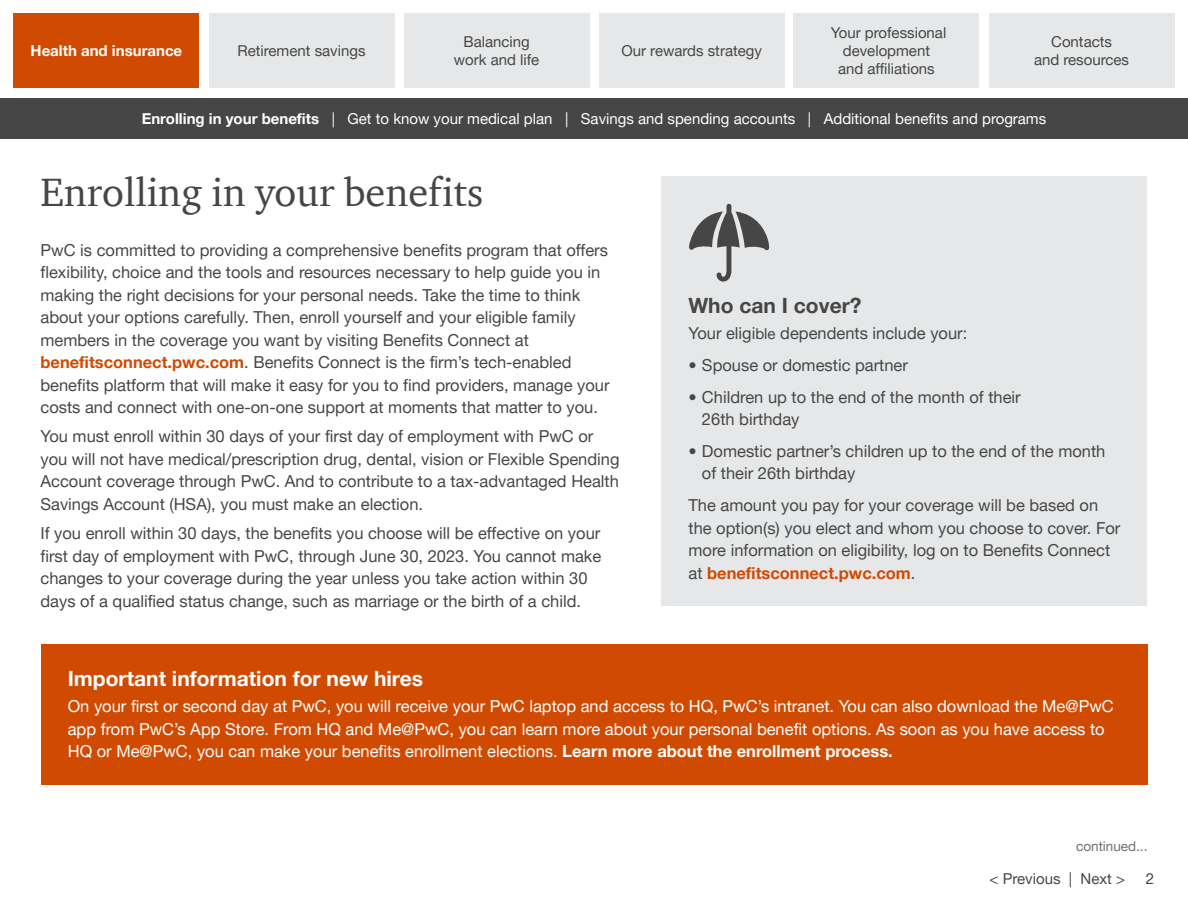
<style>
.page{position:relative;width:1188px;height:918px;background:#fff}
.page>*{position:absolute;margin:0;border:0;box-sizing:border-box;transform-origin:0 0}
.t1{font:40.5px "ITC Charter Com";color:#464646}
.t2{font:700 21px "Helvetica Neue LT Pro";color:#fff}
.t3{font:700 21px "Helvetica Neue LT Pro";color:#464646}
.t4{font:16.5px/22.5px "Helvetica Neue LT Pro";color:#464646}
.t5{font:16.5px/22.5px "Helvetica Neue LT Pro";color:#fff}
.t6{font:15px/18px "Helvetica Neue LT Pro";color:#464646;text-align:center}
.t7{font:15px "Helvetica Neue LT Pro";color:#fff}
.t8{font:700 15px "Helvetica Neue LT Pro";color:#fff}
.t9{font:13.5px "Helvetica Neue LT Pro";color:#6d6e71}
.s1{font-weight:700}
.s2{font-weight:700;color:#d04a02}
.s3{font-size:15px}
</style>
<div class="page">
<div style="left:0;top:98px;width:1188px;height:41px;background:#464646"></div>
<div style="left:14px;top:14px;width:185px;height:74px;background:#d04a02"></div>
<div style="left:209px;top:14px;width:185px;height:74px;background:#e6e7e8"></div>
<div style="left:404px;top:14px;width:186px;height:74px;background:#e6e7e8"></div>
<div style="left:599px;top:14px;width:186px;height:74px;background:#e6e7e8"></div>
<div style="left:794px;top:14px;width:185px;height:74px;background:#e6e7e8"></div>
<div style="left:989px;top:14px;width:185px;height:74px;background:#e6e7e8"></div>
<div style="left:662px;top:176px;width:486px;height:430px;background:#e6e7e8"></div>
<svg style="left:689px;top:204px;width:81px;height:78px"></svg>
<div style="left:41px;top:644px;width:1107px;height:140px;background:#d04a02"></div>
<p class="t8" style="left:31px;top:41px;width:153px">Health and insurance</p>
<p class="t6" style="left:237px;top:41px;width:130px">Retirement savings</p>
<p class="t6" style="left:454px;top:32px;width:87px">Balancing work and life</p>
<p class="t6" style="left:621px;top:41px;width:142px">Our rewards strategy</p>
<p class="t6" style="left:831px;top:23px;width:117px">Your professional development and affiliations</p>
<p class="t6" style="left:1034px;top:32px;width:97px">Contacts<br>and resources</p>
<p class="t7" style="left:142px;top:109px;width:906px"><span class="s1">Enrolling in your benefits</span> | Get to know your medical plan | Savings and spending accounts | Additional benefits and programs</p>
<h1 class="t1" style="left:40px;top:168px;width:444px">Enrolling in your benefits</h1>
<p class="t4" style="left:40px;top:238px;width:571px">PwC is committed to providing a comprehensive benefits program that offers flexibility, choice and the tools and resources necessary to help guide you in making the right decisions for your personal needs. Take the time to think about your options carefully. Then, enroll yourself and your eligible family members in the coverage you want by visiting Benefits Connect at <span class="s2">benefitsconnect.pwc.com</span>. Benefits Connect is the firm’s tech-enabled benefits platform that will make it easy for you to find providers, manage your costs and connect with one-on-one support at moments that matter to you.</p>
<p class="t4" style="left:40px;top:425px;width:581px">You must enroll within 30 days of your first day of employment with PwC or you will not have medical/prescription drug, dental, vision or Flexible Spending Account coverage through PwC. And to contribute to a tax-advantaged Health Savings Account (HSA), you must make an election.</p>
<p class="t4" style="left:40px;top:522px;width:562px">If you enroll within 30 days, the benefits you choose will be effective on your first day of employment with PwC, through June 30, 2023. You cannot make changes to your coverage during the year unless you take action within 30 days of a qualified status change, such as marriage or the birth of a child.</p>
<p class="t3" style="left:688px;top:292px;width:175px">Who can I cover?</p>
<p class="t4" style="left:688px;top:321px;width:280px">Your eligi<span class="s3">ble</span> dependents include your:</p>
<p class="t4" style="left:688px;top:353px;width:221px">• Spouse or domestic partner</p>
<p class="t4" style="left:702px;top:385px;width:320px;text-indent:-13px">• Children up to the end of the month of their<br>26th birthday</p>
<p class="t4" style="left:702px;top:439px;width:405px;text-indent:-13px">• Domestic partner’s children up to the end of the month of their 26th birthday</p>
<p class="t4" style="left:688px;top:494px;width:433px">The amount you pay for your coverage will be based on the option(s) you elect and whom you choose to cover. For more information on eligibility, log on to Benefits Connect at <span class="s2">benefitsconnect.pwc.com</span>.</p>
<p class="t2" style="left:68px;top:666px;width:357px">Important information for new hires</p>
<p class="t5" style="left:68px;top:695px;width:1048px">On your first or second day at PwC, you will receive your PwC laptop and access to HQ, PwC’s intranet. You can also download the Me@PwC app from PwC’s App Store. From HQ and Me@PwC, you can learn more about your personal benefit options. As soon as you have access to<br>HQ or Me@PwC, you can make your benefits enrollment elections. <span class="s1">Learn more about the enrollment process.</span></p>
<p class="t9" style="left:1076px;top:837px;width:73px">continued...</p>
<p class="t6" style="left:990px;top:869px;width:137px">&lt; Previous | Next &gt;</p>
<p class="t6" style="left:1146px;top:869px;width:10px">2</p>
</div>
